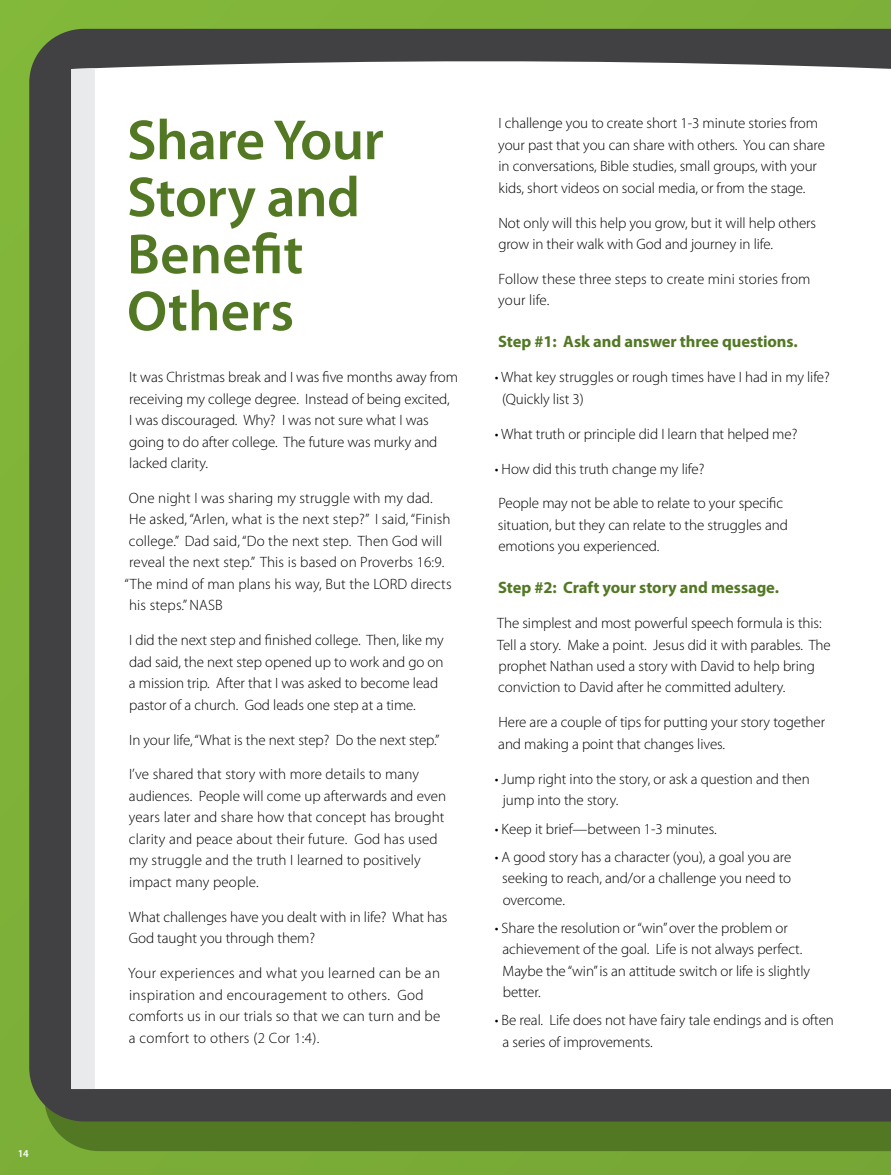
<style>
.page{position:relative;width:891px;height:1175px;background:#fff}
.page>*{position:absolute;margin:0;border:0;box-sizing:border-box;transform-origin:0 0}
.t1{font:600 57px/57px "Myriad Pro";letter-spacing:-.01em;color:#527824}
.t2{font:700 16.5px "Myriad Pro";letter-spacing:-.005em;color:#527824}
.t3{font:300 15px/21.5px "Myriad Pro";letter-spacing:-.005em;color:#000}
.t4{font:300 15px/21.5px "Myriad Pro";letter-spacing:.02em;color:#000}
.t5{font:600 10.5px "Myriad Pro";color:#fff}
</style>
<div class="page">
<div style="left:0;top:0;width:891px;height:1174px;background:#7eb239"></div>
<div style="left:50px;top:1121px;width:841px;height:30px;background:#527824"></div>
<div style="left:29px;top:29px;width:862px;height:1092px;background:#414042"></div>
<div style="left:71px;top:60px;width:820px;height:1029px;background:#fff"></div>
<div style="left:71px;top:68px;width:24px;height:1021px;background:#e9eaec"></div>
<p class="t5" style="left:18px;top:1147px;width:13px">14</p>
<h1 class="t1" style="left:127px;top:112px;width:258px">Share Your<br>Story and<br>Benefit<br>Others</h1>
<p class="t3" style="left:129px;top:366px;width:330px">It was Christmas break and I was five months away from receiving my college degree. Instead of being excited,<br>I was discouraged. Why? I was not sure what I was going to do after college. The future was murky and lacked clarity.</p>
<p class="t3" style="left:129px;top:487px;width:305px">One night I was sharing my struggle with my dad.</p>
<p class="t3" style="left:129px;top:509px;width:323px">He asked, “Arlen, what is the next step?” I said, “Finish</p>
<p class="t3" style="left:129px;top:530px;width:315px">college.” Dad said, “Do the next step. Then God will</p>
<p class="t3" style="left:129px;top:552px;width:317px">reveal the next step.” This is based on Proverbs 16:9.</p>
<p class="t3" style="left:125px;top:573px;width:329px">“The mind of man plans his way, But the LORD directs</p>
<p class="t3" style="left:129px;top:594px;width:95px">his steps.” NASB</p>
<p class="t3" style="left:129px;top:629px;width:316px">I did the next step and finished college. Then, like my dad said, the next step opened up to work and go on a mission trip. After that I was asked to become lead pastor of a church. God leads one step at a time.</p>
<p class="t3" style="left:129px;top:729px;width:312px">In your life, “What is the next step? Do the next step.”</p>
<p class="t3" style="left:129px;top:764px;width:319px">I’ve shared that story with more details to many audiences. People will come up afterwards and even years later and share how that concept has brought clarity and peace about their future. God has used my struggle and the truth I learned to positively impact many people.</p>
<p class="t3" style="left:129px;top:906px;width:320px">What challenges have you dealt with in life? What has<br>God taught you through them?</p>
<p class="t4" style="left:128px;top:962px;width:314px">Your experiences and what you learned can be an inspiration and encouragement to others. God comforts us in our trials so that we can turn and be a comfort to others (2 Cor 1:4).</p>
<p class="t3" style="left:498px;top:113px;width:328px">I challenge you to create short 1-3 minute stories from your past that you can share with others. You can share in conversations, Bible studies, small groups, with your kids, short videos on social media, or from the stage.</p>
<p class="t3" style="left:498px;top:212px;width:319px">Not only will this help you grow, but it will help others grow in their walk with God and journey in life.</p>
<p class="t3" style="left:498px;top:268px;width:314px">Follow these three steps to create mini stories from your life.</p>
<p class="t2" style="left:498px;top:332px;width:301px">Step #1: Ask and answer three questions.</p>
<p class="t3" style="left:502px;top:366px;width:329px;text-indent:-7px">• What key struggles or rough times have I had in my life? (Quickly list 3)</p>
<p class="t3" style="left:495px;top:423px;width:304px">• What truth or principle did I learn that helped me?</p>
<p class="t3" style="left:495px;top:458px;width:211px">• How did this truth change my life?</p>
<p class="t3" style="left:498px;top:493px;width:291px">People may not be able to relate to your specific situation, but they can relate to the struggles and emotions you experienced.</p>
<p class="t2" style="left:498px;top:578px;width:282px">Step #2: Craft your story and message.</p>
<p class="t3" style="left:497px;top:612px;width:335px">The simplest and most powerful speech formula is this:<br>Tell a story. Make a point. Jesus did it with parables. The prophet Nathan used a story with David to help bring conviction to David after he committed adultery.</p>
<p class="t3" style="left:498px;top:712px;width:328px">Here are a couple of tips for putting your story together and making a point that changes lives.</p>
<p class="t3" style="left:503px;top:768px;width:309px;text-indent:-8px">• Jump right into the story, or ask a question and then jump into the story.</p>
<p class="t3" style="left:495px;top:818px;width:223px">• Keep it brief—between 1-3 minutes.</p>
<p class="t3" style="left:502px;top:846px;width:291px;text-align:justify;text-indent:-7px">• A good story has a character (you), a goal you are seeking to reach, and/or a challenge you need to overcome.</p>
<p class="t3" style="left:503px;top:917px;width:309px;text-indent:-8px">• Share the resolution or “win” over the problem or achievement of the goal. Life is not always perfect.<br>Maybe the “win” is an attitude switch or life is slightly better.</p>
<p class="t3" style="left:503px;top:1010px;width:333px;text-indent:-8px">• Be real. Life does not have fairy tale endings and is often a series of improvements.</p>
</div>
